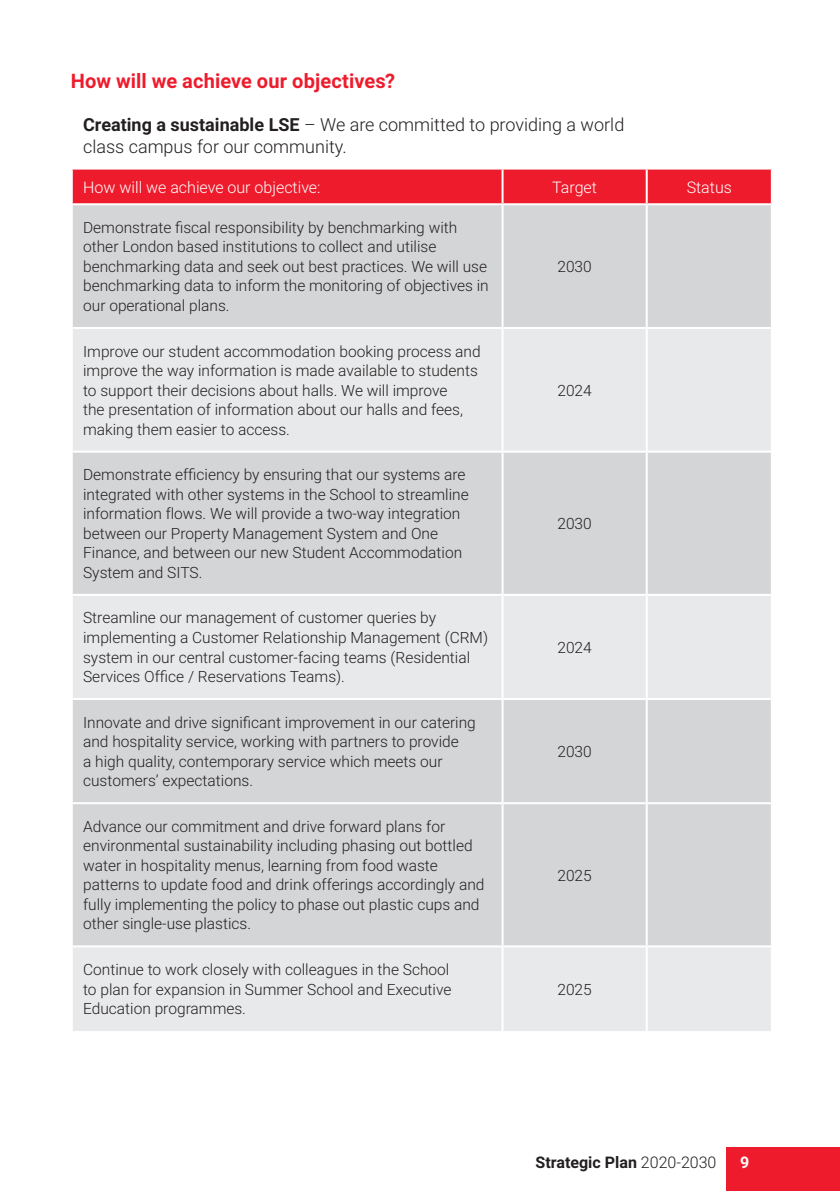
<style>
.page{position:relative;width:840px;height:1191px;background:#fff}
.page>*{position:absolute;margin:0;border:0;box-sizing:border-box;transform-origin:0 0}
.Sub-head_-_RED{font:700 20px "Roboto";letter-spacing:.005em;color:#ee1b2c}
.body{font:300 18px/22px "Roboto";color:#231f20}
.body-2{font:300 16px "Roboto";color:#fff}
.t1{font:700 16px "Roboto";color:#231f20}
.t2{font:700 16px "Roboto";color:#fff}
.Table_copy{font:300 15.6px/19.4px "Roboto";color:#231f20}
.s1{font-weight:700}
.s2{font-weight:300}
</style>
<div class="page">
<div style="left:726px;top:1147px;width:113px;height:44px;background:#ee1b2c"></div>
<div style="left:73px;top:170px;width:697px;height:33px;background:#ee1b2c"></div>
<div style="left:73px;top:205px;width:697px;height:122px;background:#d4d5d7"></div>
<svg style="left:73px;top:329px;width:697px;height:702px;background:#dcdddf"></svg>
<hr style="left:501px;top:170px;width:2px;height:33px;background:#fff">
<hr style="left:645px;top:170px;width:2px;height:33px;background:#fff">
<hr style="left:501px;top:205px;width:2px;height:122px;background:#fff">
<hr style="left:645px;top:205px;width:2px;height:122px;background:#fff">
<hr style="left:501px;top:329px;width:2px;height:121px;background:#fff">
<hr style="left:645px;top:329px;width:2px;height:121px;background:#fff">
<hr style="left:71px;top:450px;width:431px;height:2px;background:#fff">
<hr style="left:502px;top:450px;width:144px;height:2px;background:#fff">
<hr style="left:501px;top:452px;width:2px;height:142px;background:#fff">
<hr style="left:646px;top:450px;width:126px;height:2px;background:#fff">
<hr style="left:645px;top:452px;width:2px;height:142px;background:#fff">
<hr style="left:71px;top:594px;width:431px;height:2px;background:#fff">
<hr style="left:502px;top:594px;width:144px;height:2px;background:#fff">
<hr style="left:501px;top:596px;width:2px;height:102px;background:#fff">
<hr style="left:646px;top:594px;width:126px;height:2px;background:#fff">
<hr style="left:645px;top:596px;width:2px;height:102px;background:#fff">
<hr style="left:71px;top:698px;width:431px;height:2px;background:#fff">
<hr style="left:502px;top:698px;width:144px;height:2px;background:#fff">
<hr style="left:501px;top:700px;width:2px;height:102px;background:#fff">
<hr style="left:646px;top:698px;width:126px;height:2px;background:#fff">
<hr style="left:645px;top:700px;width:2px;height:102px;background:#fff">
<hr style="left:71px;top:802px;width:431px;height:2px;background:#fff">
<hr style="left:502px;top:802px;width:144px;height:2px;background:#fff">
<hr style="left:501px;top:804px;width:2px;height:141px;background:#fff">
<hr style="left:646px;top:802px;width:126px;height:2px;background:#fff">
<hr style="left:645px;top:804px;width:2px;height:141px;background:#fff">
<hr style="left:71px;top:945px;width:431px;height:2px;background:#fff">
<hr style="left:502px;top:945px;width:144px;height:2px;background:#fff">
<hr style="left:501px;top:947px;width:2px;height:84px;background:#fff">
<hr style="left:646px;top:945px;width:126px;height:2px;background:#fff">
<hr style="left:645px;top:947px;width:2px;height:84px;background:#fff">
<p class="Sub-head_-_RED" style="left:71px;top:67px;width:326px">How will we achieve our objectives?</p>
<p class="body" style="left:83px;top:112px;width:542px"><span class="s1">Creating a sustainable LSE</span> – We are committed to providing a world class campus for our community.</p>
<p class="body-2" style="left:83px;top:176px;width:239px">How will we achieve our objective:</p>
<p class="body-2" style="left:552px;top:176px;width:46px">Target</p>
<p class="body-2" style="left:686px;top:176px;width:47px">Status</p>
<p class="Table_copy" style="left:83px;top:217px;width:407px">Demonstrate fiscal responsibility by benchmarking with other London based institutions to collect and utilise benchmarking data and seek out best practices. We will use benchmarking data to inform the monitoring of objectives in our operational plans.</p>
<p class="Table_copy" style="left:557px;top:256px;width:36px">2030</p>
<p class="Table_copy" style="left:83px;top:341px;width:399px">Improve our student accommodation booking process and improve the way information is made available to students to support their decisions about halls. We will improve<br>the presentation of information about our halls and fees, making them easier to access.</p>
<p class="Table_copy" style="left:83px;top:464px;width:387px">Demonstrate efficiency by ensuring that our systems are integrated with other systems in the School to streamline information flows. We will provide a two-way integration between our Property Management System and One Finance, and between our new Student Accommodation System and SITS.</p>
<p class="Table_copy" style="left:83px;top:607px;width:406px">Streamline our management of customer queries by implementing a Customer Relationship Management (CRM) system in our central customer-facing teams (Residential Services Office / Reservations Teams).</p>
<p class="Table_copy" style="left:83px;top:712px;width:394px">Innovate and drive significant improvement in our catering and hospitality service, working with partners to provide<br>a high quality, contemporary service which meets our customers’ expectations.</p>
<p class="Table_copy" style="left:83px;top:816px;width:402px">Advance our commitment and drive forward plans for environmental sustainability including phasing out bottled water in hospitality menus, learning from food waste patterns to update food and drink offerings accordingly and fully implementing the policy to phase out plastic cups and other single-use plastics.</p>
<p class="Table_copy" style="left:83px;top:959px;width:369px">Continue to work closely with colleagues in the School to plan for expansion in Summer School and Executive<br>Education programmes.</p>
<p class="Table_copy" style="left:557px;top:380px;width:36px">2024</p>
<p class="Table_copy" style="left:557px;top:513px;width:36px">2030</p>
<p class="Table_copy" style="left:557px;top:637px;width:36px">2024</p>
<p class="Table_copy" style="left:557px;top:741px;width:36px">2030</p>
<p class="Table_copy" style="left:557px;top:864px;width:36px">2025</p>
<p class="Table_copy" style="left:557px;top:978px;width:36px">2025</p>
<p class="t1" style="left:535px;top:1151px;width:182px">Strategic Plan <span class="s2">2020-2030</span></p>
<p class="t2" style="left:739px;top:1151px;width:11px">9</p>
</div>
